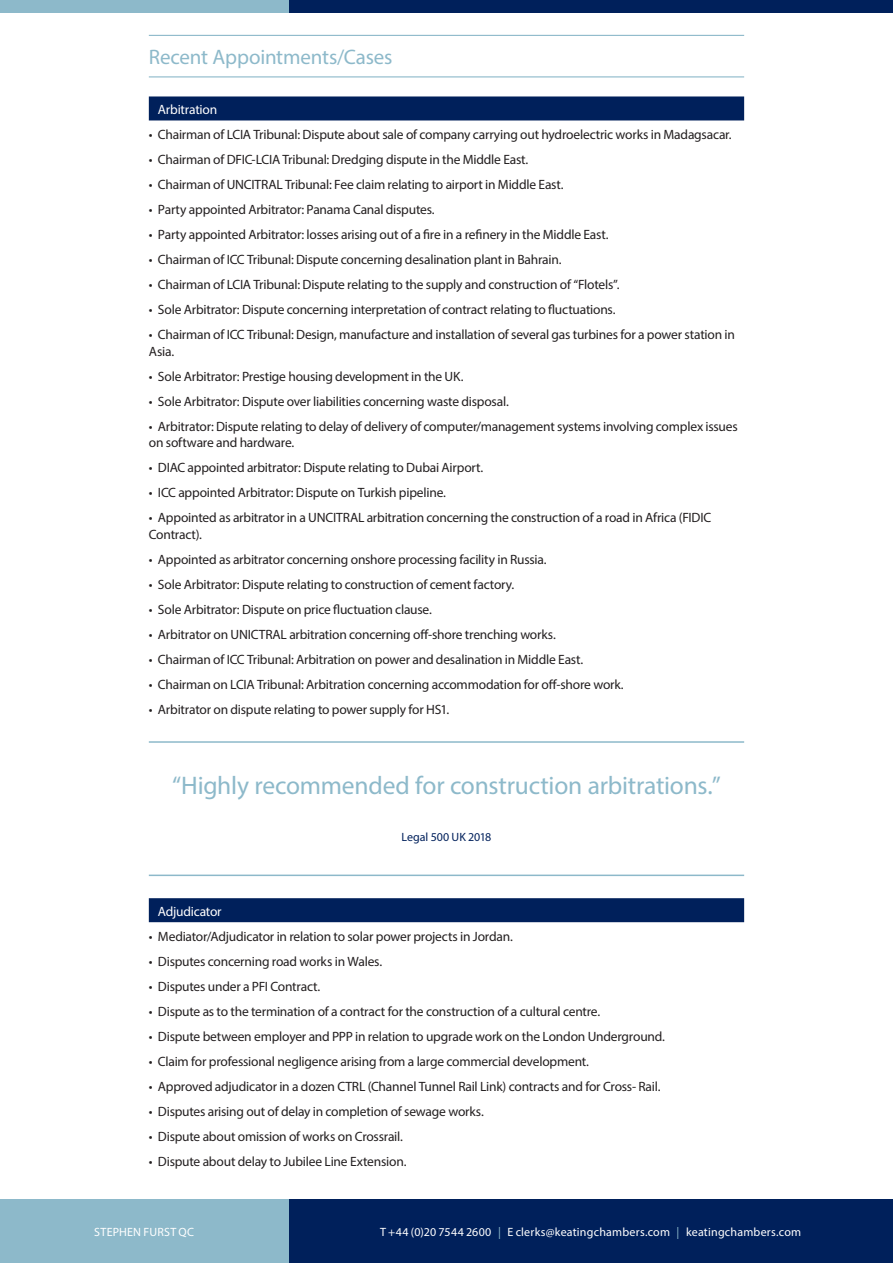
<style>
.page{position:relative;width:893px;height:1263px;background:#fff}
.page>*{position:absolute;margin:0;border:0;box-sizing:border-box;transform-origin:0 0}
.t1{font:25.5px "Myriad Pro";letter-spacing:-.01em;color:#8db9ca}
.t2{font:21px "Myriad Pro";letter-spacing:-.01em;color:#8db9ca}
.t3{font:13.5px/16.5px "Myriad Pro";letter-spacing:-.015em;color:#231f20}
.t4{font:13.5px "Myriad Pro";letter-spacing:-.015em;color:#fff}
.t5{font:12px "Myriad Pro";letter-spacing:.02em;color:#fff}
.t6{font:12px "Myriad Pro";letter-spacing:-.005em;color:#00205b}
.s1{color:#8db9ca}
</style>
<div class="page">
<div style="left:288px;top:1199px;width:605px;height:64px;background:#00205b"></div>
<div style="left:0;top:1199px;width:288px;height:64px;background:#8db9ca"></div>
<div style="left:289px;top:0;width:604px;height:13px;background:#00205b"></div>
<div style="left:0;top:0;width:289px;height:13px;background:#8db9ca"></div>
<hr style="left:149px;top:35px;width:595px;height:1px;background:#8db9ca">
<hr style="left:149px;top:76px;width:595px;height:1px;background:#8db9ca">
<div style="left:149px;top:96px;width:595px;height:24px;background:#00205b"></div>
<hr style="left:149px;top:741px;width:595px;height:2px;background:#8db9ca">
<hr style="left:149px;top:874px;width:595px;height:2px;background:#8db9ca">
<div style="left:149px;top:898px;width:595px;height:24px;background:#00205b"></div>
<p class="t2" style="left:149px;top:44px;width:245px">Recent Appointments/Cases</p>
<p class="t4" style="left:158px;top:101px;width:61px">Arbitration</p>
<p class="t3" style="left:149px;top:126px;width:584px">• Chairman of LCIA Tribunal: Dispute about sale of company carrying out hydroelectric works in Madagsacar.</p>
<p class="t3" style="left:149px;top:151px;width:381px">• Chairman of DFIC-LCIA Tribunal: Dredging dispute in the Middle East.</p>
<p class="t3" style="left:149px;top:176px;width:416px">• Chairman of UNCITRAL Tribunal: Fee claim relating to airport in Middle East.</p>
<p class="t3" style="left:149px;top:201px;width:287px">• Party appointed Arbitrator: Panama Canal disputes.</p>
<p class="t3" style="left:149px;top:226px;width:461px">• Party appointed Arbitrator: losses arising out of a fire in a refinery in the Middle East.</p>
<p class="t3" style="left:149px;top:251px;width:414px">• Chairman of ICC Tribunal: Dispute concerning desalination plant in Bahrain.</p>
<p class="t3" style="left:149px;top:276px;width:472px">• Chairman of LCIA Tribunal: Dispute relating to the supply and construction of “Flotels”.</p>
<p class="t3" style="left:149px;top:301px;width:468px">• Sole Arbitrator: Dispute concerning interpretation of contract relating to fluctuations.</p>
<p class="t3" style="left:149px;top:326px;width:588px">• Chairman of ICC Tribunal: Design, manufacture and installation of several gas turbines for a power station in<br>Asia.</p>
<p class="t3" style="left:149px;top:368px;width:316px">• Sole Arbitrator: Prestige housing development in the UK.</p>
<p class="t3" style="left:149px;top:393px;width:361px">• Sole Arbitrator: Dispute over liabilities concerning waste disposal.</p>
<p class="t3" style="left:149px;top:418px;width:590px">• Arbitrator: Dispute relating to delay of delivery of computer/management systems involving complex issues on software and hardware.</p>
<p class="t3" style="left:149px;top:459px;width:336px">• DIAC appointed arbitrator: Dispute relating to Dubai Airport.</p>
<p class="t3" style="left:149px;top:484px;width:299px">• ICC appointed Arbitrator: Dispute on Turkish pipeline.</p>
<p class="t3" style="left:149px;top:509px;width:564px">• Appointed as arbitrator in a UNCITRAL arbitration concerning the construction of a road in Africa (FIDIC<br>Contract).</p>
<p class="t3" style="left:149px;top:551px;width:399px">• Appointed as arbitrator concerning onshore processing facility in Russia.</p>
<p class="t3" style="left:149px;top:576px;width:367px">• Sole Arbitrator: Dispute relating to construction of cement factory.</p>
<p class="t3" style="left:149px;top:601px;width:284px">• Sole Arbitrator: Dispute on price fluctuation clause.</p>
<p class="t3" style="left:149px;top:626px;width:409px">• Arbitrator on UNICTRAL arbitration concerning off-shore trenching works.</p>
<p class="t3" style="left:149px;top:651px;width:436px">• Chairman of ICC Tribunal: Arbitration on power and desalination in Middle East.</p>
<p class="t3" style="left:149px;top:676px;width:476px">• Chairman on LCIA Tribunal: Arbitration concerning accommodation for off-shore work.</p>
<p class="t3" style="left:149px;top:701px;width:302px">• Arbitrator on dispute relating to power supply for HS1.</p>
<p class="t1" style="left:172px;top:769px;width:550px">“Highly recommended for construction arbitrations.”</p>
<p class="t6" style="left:401px;top:829px;width:91px">Legal 500 UK 2018</p>
<p class="t4" style="left:158px;top:903px;width:65px">Adjudicator</p>
<p class="t3" style="left:149px;top:928px;width:366px">• Mediator/Adjudicator in relation to solar power projects in Jordan.</p>
<p class="t3" style="left:149px;top:953px;width:235px">• Disputes concerning road works in Wales.</p>
<p class="t3" style="left:149px;top:978px;width:173px">• Disputes under a PFI Contract.</p>
<p class="t3" style="left:149px;top:1003px;width:453px">• Dispute as to the termination of a contract for the construction of a cultural centre.</p>
<p class="t3" style="left:149px;top:1028px;width:518px">• Dispute between employer and PPP in relation to upgrade work on the London Underground.</p>
<p class="t3" style="left:149px;top:1053px;width:442px">• Claim for professional negligence arising from a large commercial development.</p>
<p class="t3" style="left:149px;top:1078px;width:513px">• Approved adjudicator in a dozen CTRL (Channel Tunnel Rail Link) contracts and for Cross- Rail.</p>
<p class="t3" style="left:149px;top:1103px;width:337px">• Disputes arising out of delay in completion of sewage works.</p>
<p class="t3" style="left:149px;top:1128px;width:256px">• Dispute about omission of works on Crossrail.</p>
<p class="t3" style="left:149px;top:1153px;width:259px">• Dispute about delay to Jubilee Line Extension.</p>
<p class="t5" style="left:94px;top:1224px;width:101px">STEPHEN FURST QC</p>
<p class="t5" style="left:380px;top:1224px;width:423px">T +44 (0)20 7544 2600 <span class="s1">|</span> E clerks@keatingchambers.com <span class="s1">|</span> keatingchambers.com</p>
</div>
